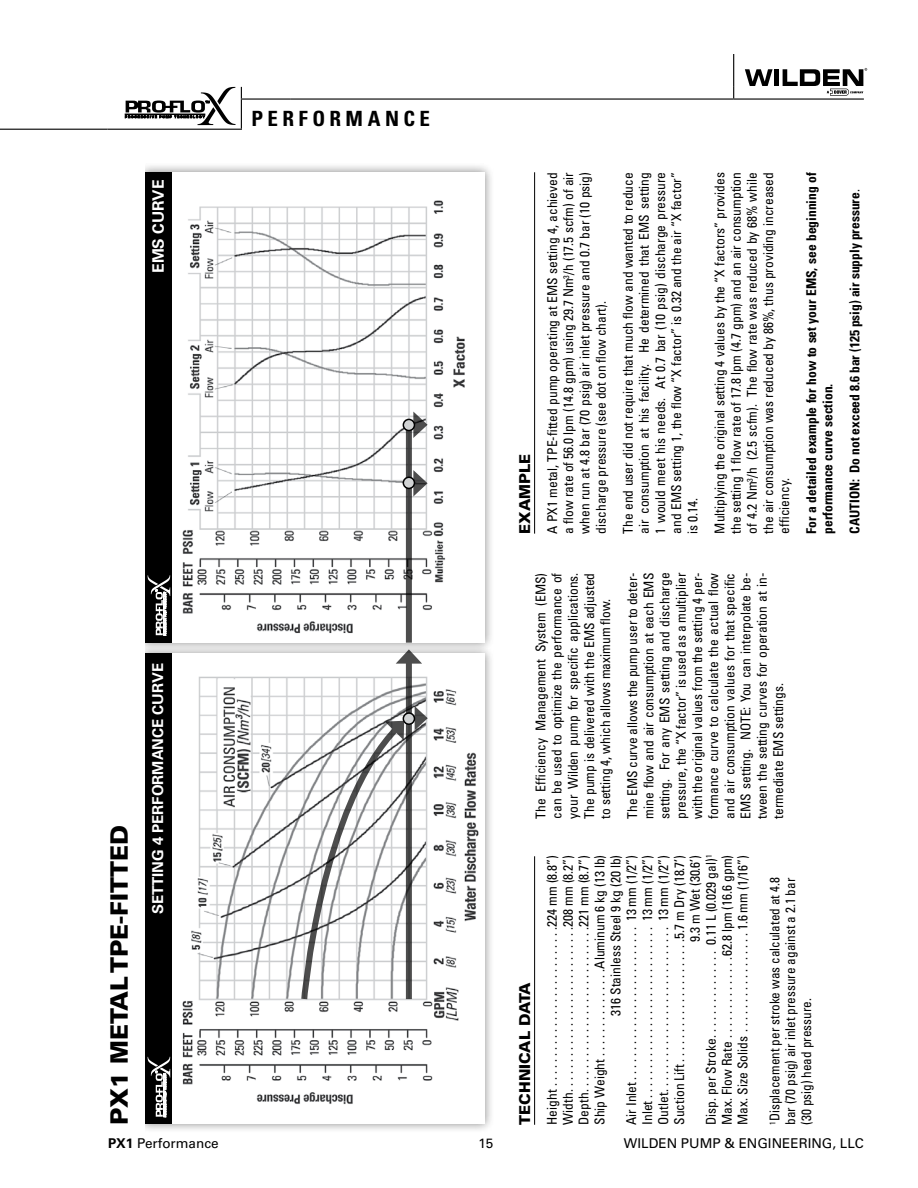
<style>
.page{position:relative;width:918px;height:1188px;background:#fff}
.page>*{position:absolute;margin:0;border:0;box-sizing:border-box;transform-origin:0 0}
.t1{font:900 24px "Univers";color:#000}
.t2{font:700 condensed 21px "Univers";letter-spacing:.21em;color:#000}
.t3{font:700 15.75px "Univers";color:#fff}
.t4{font:700 15px "Univers";color:#fff}
.t5{font:900 15px "Univers";color:#000}
.t6{font:condensed 13.5px/16.2px "Univers";color:#000;text-align:justify}
.t7{font:700 condensed 13.5px/16.2px "Univers";color:#000}
.t8{font:13.5px "Univers";color:#000}
.s1{font-weight:400}
.s2{color:#fff}
.s3{font-weight:700}
</style>
<div class="page">
<hr style="left:733px;top:54px;width:1px;height:33px;background:#000">
<hr style="left:108px;top:129px;width:134px;height:1px;background:#000">
<hr style="left:0;top:129px;width:108px;height:1px;background:#000">
<hr style="left:241px;top:98px;width:49px;height:2px;background:#000">
<hr style="left:290px;top:98px;width:444px;height:2px;background:#000">
<hr style="left:734px;top:98px;width:130px;height:2px;background:#000">
<hr style="left:775px;top:69px;width:4px;height:17px;background:#000">
<svg style="left:745px;top:69px;width:28px;height:17px"></svg>
<svg style="left:783px;top:68px;width:84px;height:28px"></svg>
<svg style="left:125px;top:87px;width:117px;height:42px"></svg>
<div style="left:135px;top:644px;width:360px;height:490px;background:#000;opacity:.45"></div>
<div style="left:145px;top:654px;width:340px;height:470px;background:#fff"></div>
<div style="left:135px;top:163px;width:360px;height:490px;background:#000;opacity:.45"></div>
<div style="left:145px;top:172px;width:340px;height:471px;background:#fff"></div>
<div style="left:145px;top:172px;width:27px;height:471px;background:#000"></div>
<svg style="left:148px;top:575px;width:22px;height:61px"></svg>
<div style="left:145px;top:654px;width:27px;height:470px;background:#000"></div>
<svg style="left:148px;top:1057px;width:22px;height:60px"></svg>
<div style="left:127px;top:158px;width:18px;height:976px;background:#fff"></div>
<img style="left:182px;top:200px;width:284px;height:434px">
<img style="left:182px;top:671px;width:297px;height:434px">
<svg style="left:406px;top:664px;width:6px;height:335px;background:#474747"></svg>
<svg style="left:396px;top:412px;width:32px;height:252px"></svg>
<svg style="left:298px;top:719px;width:108px;height:286px"></svg>
<svg style="left:415px;top:706px;width:13px;height:24px"></svg>
<hr style="left:534px;top:856px;width:1px;height:269px;background:#000">
<hr style="left:534px;top:172px;width:1px;height:362px;background:#000">
<div style="left:403px;top:713px;width:11px;height:11px;background:#d1d3d4;border-radius:50%"></div>
<div style="left:403px;top:712px;width:12px;height:13px;border:2px solid #000;border-radius:50%"></div>
<p class="t3" style="left:149px;top:273px;width:95px;rotate:-90deg">EMS CURVE</p>
<h2 class="t2" style="left:252px;top:105px;width:180px">PERFORMANCE</h2>
<h1 class="t1" style="left:104px;top:1125px;width:302px;rotate:-90deg">PX1 METAL TPE-FITTED</h1>
<p class="t4" style="left:149px;top:914px;width:253px;rotate:-90deg">SETTING 4 PERFORMANCE CURVE</p>
<p class="t5" style="left:515px;top:534px;width:81px;rotate:-90deg">EXAMPLE</p>
<p class="t6" style="left:544px;top:534px;width:363px;rotate:-90deg">A PX1 metal, TPE-fitted pump operating at EMS setting 4, achieved a flow rate of 56.0 lpm (14.8 gpm) using 29.7 Nm<sup>3</sup>/h (17.5 scfm) of air when run at 4.8 bar (70 psig) air inlet pressure and 0.7 bar (10 psig) discharge pressure (see dot on flow chart).</p>
<p class="t6" style="left:620px;top:534px;width:363px;rotate:-90deg">The end user did not require that much flow and wanted to reduce air consumption at his facility. He determined that EMS setting 1 would meet his needs. At 0.7 bar (10 psig) discharge pressure and EMS setting 1, the flow “X factor” is 0.32 and the air “X factor” is 0.14.</p>
<p class="t6" style="left:711px;top:534px;width:363px;rotate:-90deg">Multiplying the original setting 4 values by the “X factors” provides the setting 1 flow rate of 17.8 lpm (4.7 gpm) and an air consumption of 4.2 Nm<sup>3</sup>/h (2.5 scfm). The flow rate was reduced by 68% while the air consumption was reduced by 86%, thus providing increased efficiency.</p>
<p class="t7" style="left:803px;top:534px;width:363px;rotate:-90deg">For a detailed example for how to set your EMS, see beginning of performance curve section.</p>
<p class="t7" style="left:847px;top:534px;width:346px;rotate:-90deg">CAUTION: Do not exceed 8.6 bar (125 psig) air supply pressure<span class="s1">.</span></p>
<p class="t6" style="left:532px;top:819px;width:248px;rotate:-90deg">The Efficiency Management System (EMS) can be used to optimize the performance of your Wilden pump for specific applications.<br>The pump is delivered with the EMS adjusted to setting 4, which allows maximum flow.</p>
<p class="t6" style="left:624px;top:819px;width:248px;rotate:-90deg">The EMS curve allows the pump user to deter&shy;mine flow and air consumption at each EMS setting. For any EMS setting and discharge pressure, the “X factor” is used as a multiplier with the original values from the setting 4 per&shy;formance curve to calculate the actual flow and air consumption values for that specific EMS setting. NOTE: You can interpolate be&shy;tween the setting curves for operation at in&shy;termediate EMS settings.</p>
<p class="t5" style="left:515px;top:1125px;width:144px;rotate:-90deg">TECHNICAL DATA</p>
<p class="t6" style="left:544px;top:1125px;width:272px;rotate:-90deg">Height ........................... 224 mm (8.8”)<br>Width ........................... 208 mm (8.2”)<br>Depth ........................... 221 mm (8.7”)<br>Ship Weight ............... Aluminum 6 kg (13 lb) <span class="s2">. . . . . . . . . . . . . . . . . .</span>316 Stainless Steel 9 kg (20 lb)<br>Air Inlet .......................... 13 mm (1/2”)<br>Inlet . . . . . . . . . . . . . . . . . . . . . . . . . . . . . 13 mm (1/2”)<br>Outlet ............................ 13 mm (1/2”)<br>Suction Lift .................... 5.7 m Dry (18.7’)</p>
<p class="t6" style="left:703px;top:1125px;width:272px;rotate:-90deg">Disp. per Stroke ............... 0.11 L (0.029 gal)<sup>1<br></sup>Max. Flow Rate .............. 62.8 lpm (16.6 gpm)<br>Max. Size Solids ................. 1.6 mm (1/16”)</p>
<p class="t6" style="left:766px;top:1125px;width:249px;rotate:-90deg"><sup>1</sup>Displacement per stroke was calculated at 4.8</p>
<p class="t6" style="left:782px;top:1125px;width:248px;rotate:-90deg">bar (70 psig) air inlet pressure against a 2.1 bar (30 psig) head pressure.</p>
<p class="t8" style="left:108px;top:1135px;width:112px"><span class="s3">PX1</span> Performance</p>
<p class="t8" style="left:479px;top:1135px;width:16px">15</p>
<p class="t8" style="left:624px;top:1135px;width:242px">WILDEN PUMP &amp; ENGINEERING, LLC</p>
</div>
